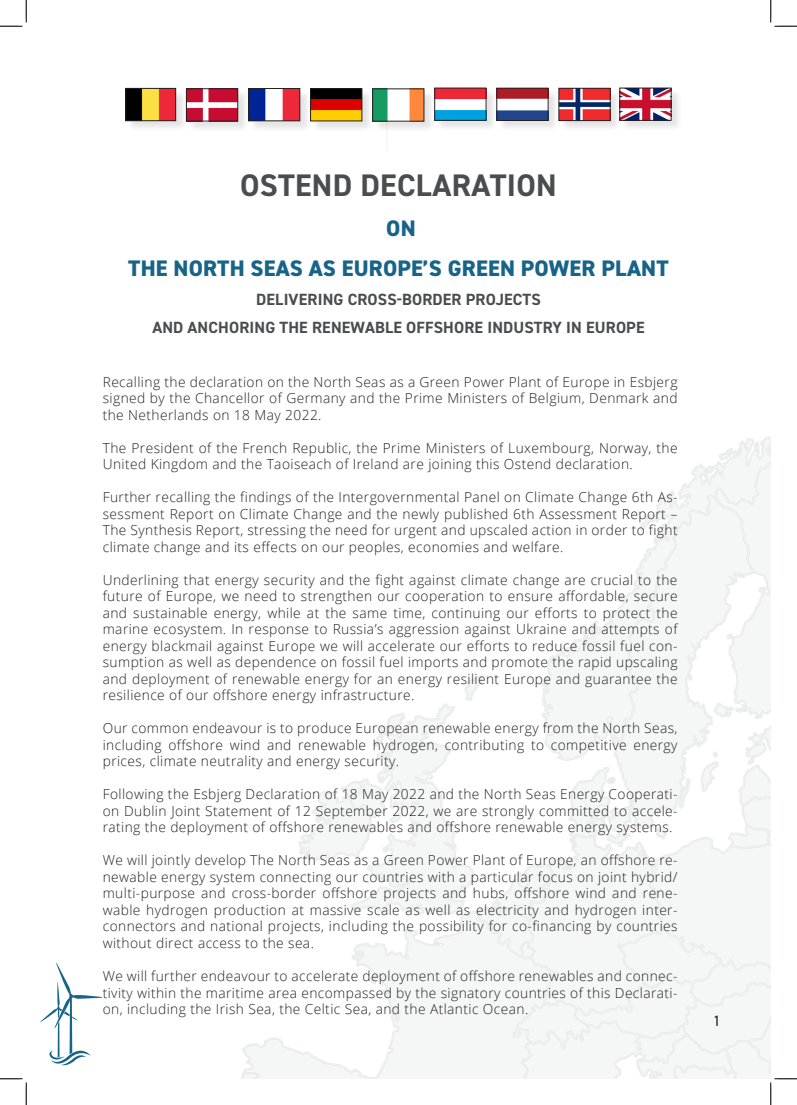
<style>
.page{position:relative;width:797px;height:1105px;background:#fff}
.page>*{position:absolute;margin:0;border:0;box-sizing:border-box;transform-origin:0 0}
.t1{font:700 31.25px "DIN2014";letter-spacing:.01em;color:#4b4c4d}
.t2{font:800 22.5px "DIN2014";letter-spacing:.01em;color:#186489}
.t3{font:700 16.25px "DIN2014";letter-spacing:.01em;color:#4b4c4d}
.t4{font:15px "DIN2014";color:#231f20}
.t5{font:300 13.75px/16.5px "Open Sans";letter-spacing:.03em;color:#231f20;text-align:justify}
</style>
<div class="page">
<svg style="left:718px;top:436px;width:52px;height:26px"></svg>
<svg style="left:40px;top:963px;width:63px;height:102px"></svg>
<hr style="left:386px;top:99px;width:1px;height:52px;background:#f7f4ed">
<div style="left:187px;top:90px;width:62px;height:43px;background:#231f20;opacity:.12"></div>
<img style="left:188px;top:91px;width:48px;height:28px">
<div style="left:127px;top:90px;width:60px;height:42px;background:#231f20;opacity:.12"></div>
<img style="left:128px;top:90px;width:46px;height:29px">
<div style="left:126px;top:88px;width:50px;height:33px;border:1px solid #231f20"></div>
<div style="left:250px;top:90px;width:61px;height:42px;background:#231f20;opacity:.12"></div>
<img style="left:250px;top:90px;width:48px;height:29px">
<div style="left:248px;top:88px;width:52px;height:33px;border:1px solid #231f20"></div>
<div style="left:312px;top:90px;width:61px;height:43px;background:#231f20;opacity:.12"></div>
<img style="left:312px;top:91px;width:48px;height:28px">
<div style="left:310px;top:89px;width:52px;height:32px;border:1px solid #231f20"></div>
<div style="left:374px;top:90px;width:61px;height:43px;background:#231f20;opacity:.12"></div>
<img style="left:374px;top:91px;width:48px;height:28px">
<div style="left:436px;top:89px;width:61px;height:43px;background:#231f20;opacity:.12"></div>
<img style="left:436px;top:90px;width:48px;height:28px">
<div style="left:498px;top:89px;width:61px;height:43px;background:#231f20;opacity:.12"></div>
<img style="left:498px;top:90px;width:48px;height:29px">
<div style="left:496px;top:88px;width:52px;height:33px;border:1px solid #231f20"></div>
<div style="left:560px;top:89px;width:61px;height:43px;background:#231f20;opacity:.12"></div>
<img style="left:561px;top:90px;width:47px;height:29px">
<div style="left:559px;top:88px;width:51px;height:33px;border:1px solid #231f20"></div>
<div style="left:621px;top:89px;width:61px;height:43px;background:#231f20;opacity:.12"></div>
<img style="left:621px;top:90px;width:48px;height:28px">
<div style="left:619px;top:88px;width:52px;height:32px;border:1px solid #231f20"></div>
<svg style="left:0;top:0;width:27px;height:27px"></svg>
<svg style="left:0;top:1078px;width:27px;height:27px"></svg>
<svg style="left:770px;top:0;width:27px;height:27px"></svg>
<svg style="left:241px;top:462px;width:556px;height:643px"></svg>
<p class="t1" style="left:240px;top:164px;width:318px">OSTEND DECLARATION</p>
<p class="t2" style="left:386px;top:213px;width:31px">ON</p>
<p class="t2" style="left:128px;top:253px;width:542px">THE NORTH SEAS AS EUROPE’S GREEN POWER PLANT</p>
<p class="t3" style="left:256px;top:288px;width:286px">DELIVERING CROSS-BORDER PROJECTS</p>
<p class="t3" style="left:152px;top:317px;width:493px">AND ANCHORING THE RENEWABLE OFFSHORE INDUSTRY IN EUROPE</p>
<p class="t5" style="left:103px;top:373px;width:576px">Recalling the declaration on the North Seas as a Green Power Plant of Europe in Esbjerg signed by the Chancellor of Germany and the Prime Ministers of Belgium, Denmark and the Netherlands on 18 May 2022.</p>
<p class="t5" style="left:103px;top:439px;width:576px">The President of the French Republic, the Prime Ministers of Luxembourg, Norway, the<br>United Kingdom and the Taoiseach of Ireland are joining this Ostend declaration.</p>
<p class="t5" style="left:103px;top:489px;width:576px">Further recalling the findings of the Intergovernmental Panel on Climate Change 6th As&shy;sessment Report on Climate Change and the newly published 6th Assessment Report – The Synthesis Report, stressing the need for urgent and upscaled action in order to fight climate change and its effects on our peoples, economies and welfare.</p>
<p class="t5" style="left:103px;top:571px;width:576px">Underlining that energy security and the fight against climate change are crucial to the future of Europe, we need to strengthen our cooperation to ensure affordable, secure and sustainable energy, while at the same time, continuing our efforts to protect the marine ecosystem. In response to Russia’s aggression against Ukraine and attempts of energy blackmail against Europe we will accelerate our efforts to reduce fossil fuel con&shy;sumption as well as dependence on fossil fuel imports and promote the rapid upscaling and deployment of renewable energy for an energy resilient Europe and guarantee the resilience of our offshore energy infrastructure.</p>
<p class="t5" style="left:103px;top:720px;width:576px">Our common endeavour is to produce European renewable energy from the North Seas, including offshore wind and renewable hydrogen, contributing to competitive energy prices, climate neutrality and energy security.</p>
<p class="t5" style="left:103px;top:786px;width:576px">Following the Esbjerg Declaration of 18 May 2022 and the North Seas Energy Cooperati&shy;on Dublin Joint Statement of 12 September 2022, we are strongly committed to accele&shy;rating the deployment of offshore renewables and offshore renewable energy systems.</p>
<p class="t5" style="left:103px;top:852px;width:576px">We will jointly develop The North Seas as a Green Power Plant of Europe, an offshore re&shy;newable energy system connecting our countries with a particular focus on joint hybrid/ multi-purpose and cross-border offshore projects and hubs, offshore wind and rene&shy;wable hydrogen production at massive scale as well as electricity and hydrogen inter&shy;connectors and national projects, including the possibility for co-financing by countries without direct access to the sea.</p>
<p class="t5" style="left:103px;top:967px;width:576px">We will further endeavour to accelerate deployment of offshore renewables and connec&shy;tivity within the maritime area encompassed by the signatory countries of this Declarati&shy;on, including the Irish Sea, the Celtic Sea, and the Atlantic Ocean.</p>
<p class="t4" style="left:713px;top:1011px;width:9px">1</p>
</div>
